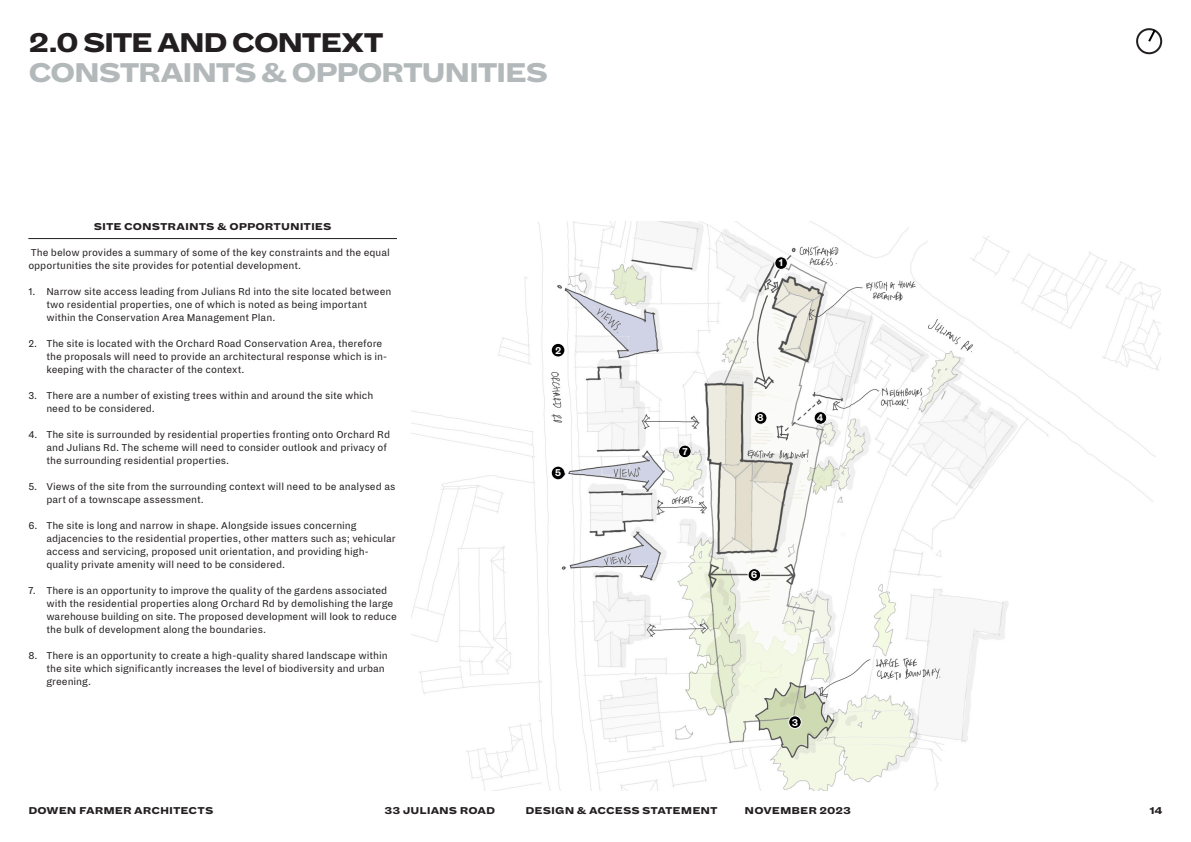
<style>
.page{position:relative;width:1191px;height:842px;background:#fff}
.page>*{position:absolute;margin:0;border:0;box-sizing:border-box;transform-origin:0 0}
.t1{font:900 30px "Dia";letter-spacing:-.06em;color:#b3b9ba}
.t2{font:900 30px "Dia";letter-spacing:-.06em;color:#231f20}
.t3{font:11px/13px "Dia";color:#231f20}
.t4{font:900 11px "Dia";color:#231f20}
.t5{font:700 11px "Dia";color:#fff}
</style>
<div class="page">
<img style="left:411px;top:221px;width:749px;height:570px">
<hr style="left:28px;top:238px;width:369px;height:1px;background:#231f20">
<div style="left:774px;top:257px;width:13px;height:12px;background:#000;border-radius:50%"></div>
<div style="left:774px;top:256px;width:14px;height:14px;border:1px solid #fff;border-radius:50%"></div>
<div style="left:788px;top:716px;width:13px;height:12px;background:#000;border-radius:50%"></div>
<div style="left:788px;top:715px;width:13px;height:14px;border:1px solid #fff;border-radius:50%"></div>
<div style="left:814px;top:412px;width:12px;height:12px;background:#000;border-radius:50%"></div>
<div style="left:813px;top:411px;width:14px;height:14px;border:1px solid #fff;border-radius:50%"></div>
<div style="left:754px;top:412px;width:13px;height:12px;background:#000;border-radius:50%"></div>
<div style="left:754px;top:411px;width:13px;height:14px;border:1px solid #fff;border-radius:50%"></div>
<div style="left:552px;top:467px;width:12px;height:12px;background:#000;border-radius:50%"></div>
<div style="left:748px;top:569px;width:12px;height:12px;background:#000;border-radius:50%"></div>
<div style="left:747px;top:568px;width:14px;height:14px;border:1px solid #fff;border-radius:50%"></div>
<div style="left:678px;top:445px;width:13px;height:13px;background:#000;border-radius:50%"></div>
<div style="left:678px;top:445px;width:13px;height:13px;border:1px solid #fff;border-radius:50%"></div>
<div style="left:552px;top:344px;width:12px;height:12px;background:#000;border-radius:50%"></div>
<svg style="left:1136px;top:28px;width:27px;height:27px"></svg>
<h1 class="t2" style="left:28px;top:24px;width:357px">2.0 SITE AND CONTEXT</h1>
<h1 class="t1" style="left:28px;top:54px;width:521px">CONSTRAINTS &amp; OPPORTUNITIES</h1>
<p class="t4" style="left:94px;top:220px;width:239px">SITE CONSTRAINTS &amp; OPPORTUNITIES</p>
<p class="t3" style="left:28px;top:246px;width:363px">The below provides a summary of some of the key constraints and the equal opportunities the site provides for potential development.</p>
<p class="t3" style="left:46px;top:285px;width:346px;text-indent:-18px">1. Narrow site access leading from Julians Rd into the site located between two residential properties, one of which is noted as being important within the Conservation Area Management Plan.</p>
<p class="t3" style="left:46px;top:337px;width:342px;text-indent:-18px">2. The site is located with the Orchard Road Conservation Area, therefore the proposals will need to provide an architectural response which is in&shy;keeping with the character of the context.</p>
<p class="t3" style="left:46px;top:389px;width:329px;text-indent:-18px">3. There are a number of existing trees within and around the site which need to be considered.</p>
<p class="t3" style="left:46px;top:428px;width:345px;text-indent:-18px">4. The site is surrounded by residential properties fronting onto Orchard Rd and Julians Rd. The scheme will need to consider outlook and privacy of the surrounding residential properties.</p>
<p class="t3" style="left:46px;top:480px;width:350px;text-indent:-18px">5. Views of the site from the surrounding context will need to be analysed as part of a townscape assessment.</p>
<p class="t3" style="left:46px;top:519px;width:351px;text-indent:-18px">6. The site is long and narrow in shape. Alongside issues concerning adjacencies to the residential properties, other matters such as; vehicular access and servicing, proposed unit orientation, and providing high&shy;quality private amenity will need to be considered.</p>
<p class="t3" style="left:46px;top:584px;width:352px;text-indent:-18px">7. There is an opportunity to improve the quality of the gardens associated with the residential properties along Orchard Rd by demolishing the large warehouse building on site. The proposed development will look to reduce the bulk of development along the boundaries.</p>
<p class="t3" style="left:46px;top:649px;width:343px;text-indent:-18px">8. There is an opportunity to create a high-quality shared landscape within the site which significantly increases the level of biodiversity and urban greening.</p>
<p class="t5" style="left:555px;top:344px;width:8px">2</p>
<p class="t5" style="left:554px;top:466px;width:8px">5</p>
<p class="t5" style="left:682px;top:445px;width:7px">7</p>
<p class="t5" style="left:778px;top:257px;width:6px">1</p>
<p class="t5" style="left:757px;top:411px;width:8px">8</p>
<p class="t5" style="left:816px;top:411px;width:8px">4</p>
<p class="t5" style="left:751px;top:568px;width:8px">6</p>
<p class="t5" style="left:792px;top:716px;width:8px">3</p>
<p class="t4" style="left:28px;top:803px;width:187px">DOWEN FARMER ARCHITECTS</p>
<p class="t4" style="left:384px;top:803px;width:112px">33 JULIANS ROAD</p>
<p class="t4" style="left:525px;top:803px;width:194px">DESIGN &amp; ACCESS STATEMENT</p>
<p class="t4" style="left:744px;top:803px;width:108px">NOVEMBER 2023</p>
<p class="t4" style="left:1149px;top:803px;width:15px">14</p>
</div>
